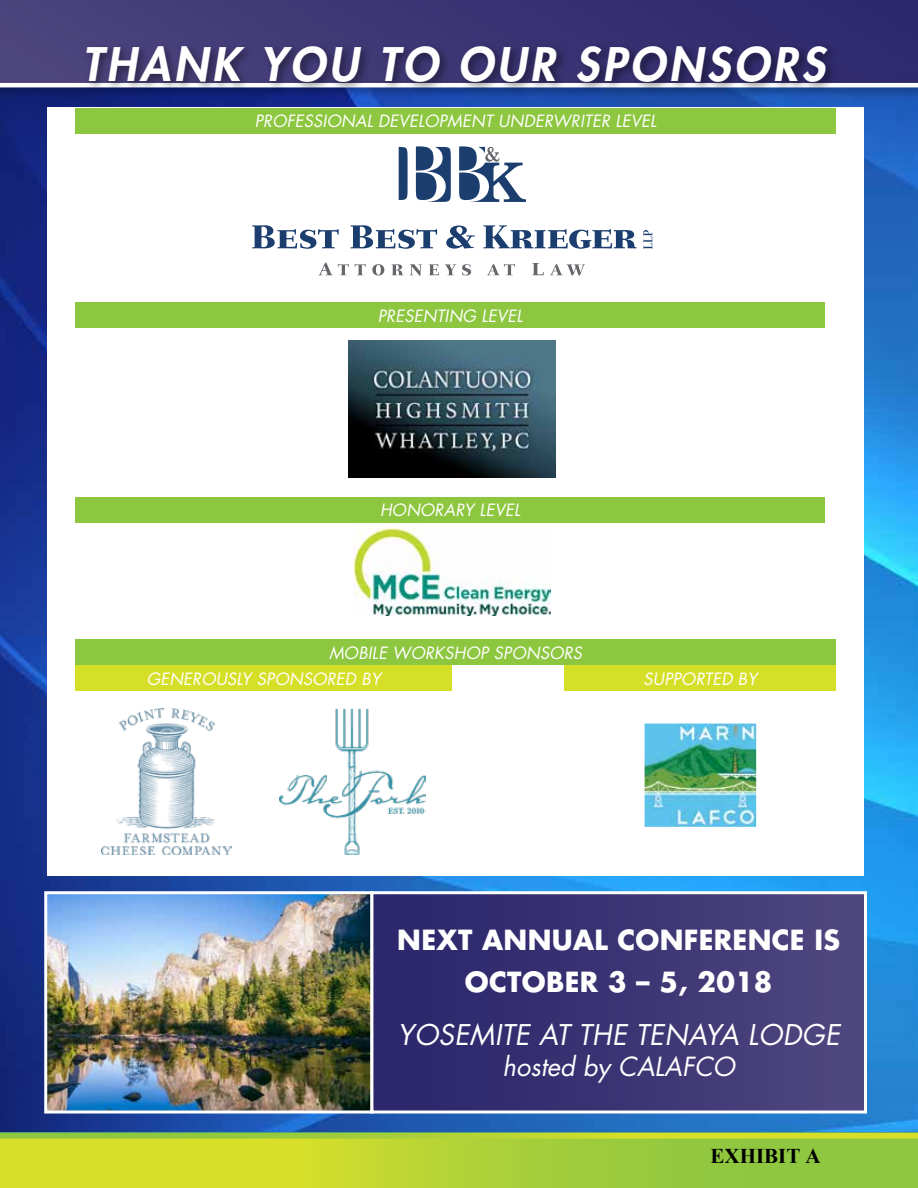
<style>
.page{position:relative;width:918px;height:1188px;background:#fff}
.page>*{position:absolute;margin:0;border:0;box-sizing:border-box;transform-origin:0 0}
.t1{font:italic 800 45px "Futura LT";letter-spacing:.08em;color:#fff}
.t2{font:italic 27.75px "Futura LT";letter-spacing:.01em;color:#fff}
.t3{font:700 27px/41.1px "Futura LT";letter-spacing:.01em;color:#fff;text-align:center}
.t4{font:italic 25.65px "Futura LT";color:#fff}
.t5{font:700 21px "Times New Roman";color:#000}
.t6{font:italic 16.5px "Futura LT";letter-spacing:.01em;color:#fff}
</style>
<div class="page">
<img style="left:0;top:99px;width:918px;height:1034px">
<div style="left:0;top:0;width:918px;height:83px;background:linear-gradient(to right,#4b437c,#2c276c)"></div>
<img style="left:43px;top:890px;width:326px;height:225px">
<div style="left:0;top:78px;width:918px;height:21px;background:#000;opacity:.45"></div>
<hr style="left:0;top:83px;width:918px;height:4px;background:#fff">
<div style="left:47px;top:108px;width:817px;height:768px;background:#fff"></div>
<div style="left:82px;top:42px;width:756px;height:52px;background:#000;opacity:.45"></div>
<svg style="left:0;top:1133px;width:918px;height:55px;background:#b4d334"></svg>
<img style="left:102px;top:708px;width:130px;height:147px">
<img style="left:280px;top:708px;width:146px;height:147px">
<img style="left:354px;top:528px;width:197px;height:87px">
<img style="left:349px;top:341px;width:207px;height:137px">
<img style="left:644px;top:723px;width:113px;height:104px">
<div style="left:75px;top:108px;width:761px;height:25px;background:#8dc63f"></div>
<div style="left:75px;top:665px;width:377px;height:26px;background:#d6df28"></div>
<div style="left:565px;top:665px;width:271px;height:26px;background:#d6df28"></div>
<div style="left:75px;top:640px;width:761px;height:25px;background:#8dc63f"></div>
<svg style="left:252px;top:225px;width:87px;height:24px"></svg>
<svg style="left:351px;top:225px;width:86px;height:24px"></svg>
<svg style="left:483px;top:225px;width:154px;height:24px"></svg>
<svg style="left:446px;top:226px;width:29px;height:23px"></svg>
<svg style="left:643px;top:230px;width:9px;height:19px"></svg>
<svg style="left:399px;top:146px;width:127px;height:56px"></svg>
<svg style="left:319px;top:262px;width:30px;height:13px"></svg>
<svg style="left:355px;top:264px;width:11px;height:11px"></svg>
<svg style="left:372px;top:264px;width:12px;height:11px"></svg>
<svg style="left:392px;top:264px;width:11px;height:11px"></svg>
<svg style="left:410px;top:264px;width:12px;height:12px"></svg>
<svg style="left:429px;top:264px;width:10px;height:11px"></svg>
<svg style="left:445px;top:264px;width:11px;height:11px"></svg>
<svg style="left:462px;top:264px;width:9px;height:11px"></svg>
<svg style="left:487px;top:264px;width:28px;height:11px"></svg>
<svg style="left:532px;top:263px;width:12px;height:12px"></svg>
<svg style="left:550px;top:264px;width:35px;height:12px"></svg>
<div style="left:75px;top:497px;width:750px;height:25px;background:#8dc63f"></div>
<div style="left:75px;top:302px;width:750px;height:26px;background:#8dc63f"></div>
<svg style="left:369px;top:890px;width:499px;height:225px;background:#433e7b"></svg>
<h1 class="t1" style="left:82px;top:36px;width:744px">THANK YOU TO OUR SPONSORS</h1>
<p class="t6" style="left:255px;top:111px;width:403px">PROFESSIONAL DEVELOPMENT UNDERWRITER LEVEL</p>
<p class="t6" style="left:378px;top:305px;width:146px">PRESENTING LEVEL</p>
<p class="t6" style="left:380px;top:500px;width:142px">HONORARY LEVEL</p>
<p class="t6" style="left:329px;top:642px;width:255px">MOBILE WORKSHOP SPONSORS</p>
<p class="t6" style="left:147px;top:668px;width:236px">GENEROUSLY SPONSORED BY</p>
<p class="t6" style="left:643px;top:668px;width:115px">SUPPORTED BY</p>
<h3 class="t3" style="left:397px;top:919px;width:444px">NEXT ANNUAL CONFERENCE IS<br>OCTOBER 3 – 5, 2018</h3>
<h2 class="t2" style="left:398px;top:1017px;width:444px">YOSEMITE AT THE TENAYA LODGE</h2>
<h3 class="t4" style="left:502px;top:1050px;width:234px">hosted by CALAFCO</h3>
<p class="t5" style="left:711px;top:1141px;width:112px">EXHIBIT A</p>
</div>
